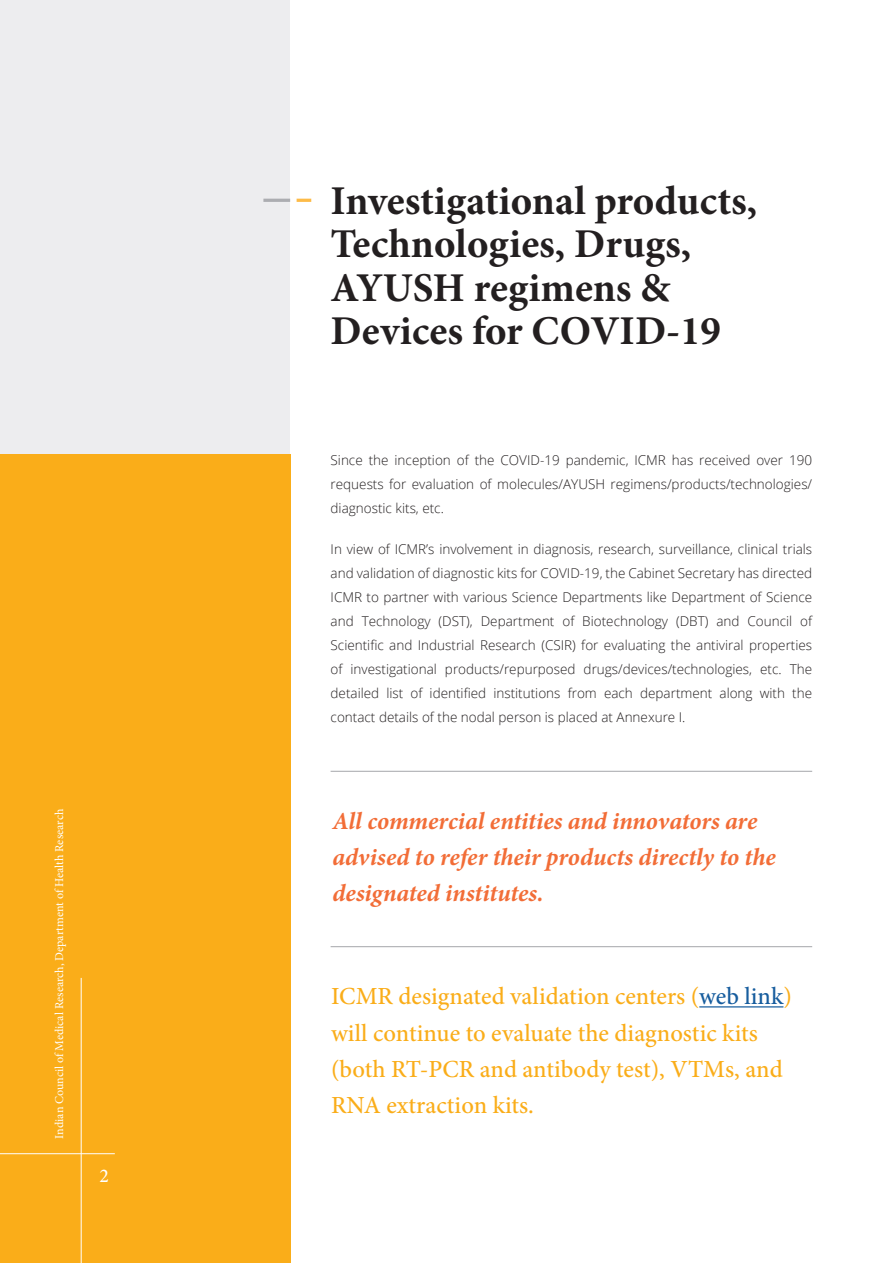
<style>
.page{position:relative;width:893px;height:1263px;background:#fff}
.page>*{position:absolute;margin:0;border:0;box-sizing:border-box;transform-origin:0 0}
.t1{font:700 40.95px/43.7px "Minion Pro";color:#231f20}
.t2{font:500 24.6px/36.2px "Minion Pro";color:#faad19}
.t3{font:italic 700 24.6px/36.2px "Minion Pro";letter-spacing:-.005em;color:#f26d37}
.t4{font:500 19.5px "Minion Pro";color:#fff}
.t5{font:300 13.5px/24px "Open Sans";color:#231f20;text-align:justify}
.t6{font:12px "Minion Pro";color:#fff}
.s1{color:#175d9e}
</style>
<div class="page">
<div style="left:0;top:0;width:290px;height:455px;background:#ededef"></div>
<div style="left:0;top:455px;width:290px;height:808px;background:#faad19"></div>
<hr style="left:263px;top:199px;width:27px;height:3px;background:#acadb1">
<hr style="left:297px;top:199px;width:14px;height:3px;background:#fdbb48">
<hr style="left:699px;top:1006px;width:84px;height:1px;background:#175d9e">
<hr style="left:331px;top:946px;width:481px;height:1px;background:#a5a6aa">
<hr style="left:331px;top:771px;width:481px;height:1px;background:#a5a6aa">
<hr style="left:81px;top:978px;width:1px;height:285px;background:#fff">
<hr style="left:0;top:1153px;width:115px;height:1px;background:#fff">
<p class="t6" style="left:51px;top:1138px;width:331px;rotate:-90deg">Indian Council of Medical Research, Department of Health Research</p>
<h3 class="t4" style="left:99px;top:1163px;width:11px">2</h3>
<p class="t1" style="left:331px;top:178px;width:428px">Investigational products,<br>Technologies, Drugs,<br>AYUSH regimens &amp;<br>Devices for COVID-19</p>
<p class="t5" style="left:331px;top:448px;width:483px">Since the inception of the COVID-19 pandemic, ICMR has received over 190 requests for evaluation of molecules/AYUSH regimens/products/technologies/ diagnostic kits, etc.</p>
<p class="t5" style="left:331px;top:537px;width:483px">In view of ICMR’s involvement in diagnosis, research, surveillance, clinical trials and validation of diagnostic kits for COVID-19, the Cabinet Secretary has directed ICMR to partner with various Science Departments like Department of Science and Technology (DST), Department of Biotechnology (DBT) and Council of Scientific and Industrial Research (CSIR) for evaluating the antiviral properties of investigational products/repurposed drugs/devices/technologies, etc. The detailed list of identified institutions from each department along with the contact details of the nodal person is placed at Annexure I.</p>
<p class="t3" style="left:332px;top:803px;width:445px">All commercial entities and innovators are advised to refer their products directly to the designated institutes.</p>
<p class="t2" style="left:331px;top:978px;width:462px">ICMR designated validation centers (<span class="s1">web link</span>) will continue to evaluate the diagnostic kits (both RT-PCR and antibody test), VTMs, and RNA extraction kits.</p>
</div>
